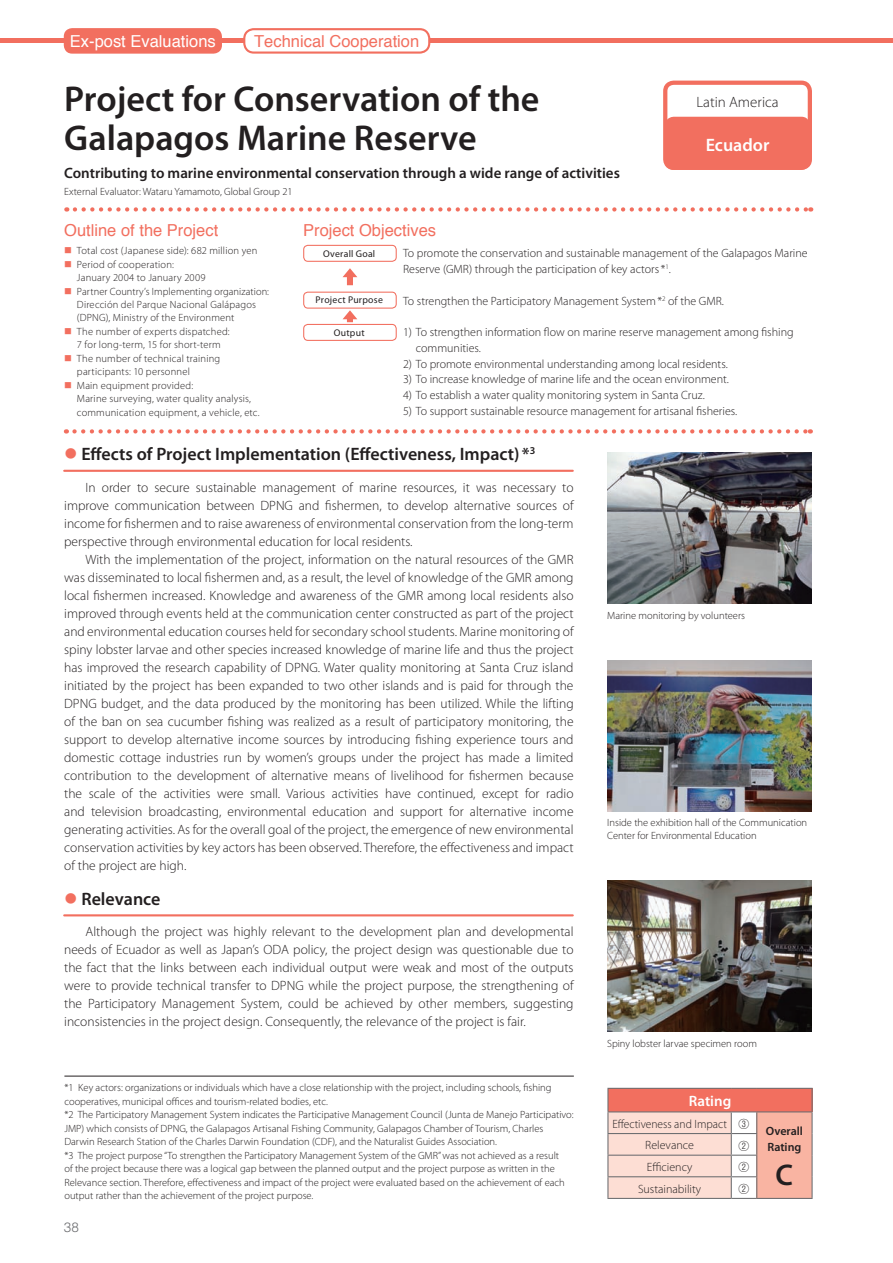
<style>
.page{position:relative;width:893px;height:1263px;background:#fff}
.page>*{position:absolute;margin:0;border:0;box-sizing:border-box;transform-origin:0 0}
.t1{font:600 36px/39px "Myriad Pro";color:#231f20}
.t2{font:600 30px "Myriad Pro";color:#231f20}
.t3{font:600 18px "Myriad Pro";color:#231f20}
.t4{font:600 18px "Myriad Pro";color:#fff}
.t5{font:16.5px "Helvetica";color:#f26f5f}
.t6{font:16.5px "Helvetica";color:#fff}
.t7{font:600 15px "Myriad Pro";color:#231f20}
.t8{font:300 15px "Myriad Pro";color:#231f20}
.t9{font:600 15px "Myriad Pro";color:#fff}
.t10{font:300 13.5px/18px "Myriad Pro";color:#231f20;text-align:justify}
.t11{font:300 13.5px "Helvetica";color:#6c6d70}
.t12{font:300 12px/15.8px "Myriad Pro";color:#231f20}
.t13{font:300 12px "Myriad Pro";color:#231f20;scale:.96 1}
.t14{font:600 12px/15.8px "Myriad Pro";color:#231f20}
.t15{font:300 10.8px "Gothic MB101 Pro";color:#231f20}
.t16{font:300 10.5px/13.5px "Myriad Pro";color:#231f20}
.t17{font:300 10.5px/13px "Myriad Pro";letter-spacing:.02em;color:#231f20}
.t18{font:300 10.5px/13px "Myriad Pro";letter-spacing:.025em;color:#231f20;text-align:center}
.t19{font:9.75px "Myriad Pro";letter-spacing:.025em;color:#231f20}
.s1{color:#f26f5f}
.s2{font-family:"Gothic MB101 Pro";font-size:10.8px}
</style>
<div class="page">
<div style="left:0;top:38px;width:893px;height:5px;background:#f26f5f"></div>
<div style="left:64px;top:28px;width:158px;height:26px;background:#f26f5f;border-radius:9px"></div>
<svg style="left:75px;top:207px;width:736px;height:5px"></svg>
<svg style="left:74px;top:429px;width:737px;height:4px"></svg>
<div style="left:303px;top:245px;width:94px;height:17px;border:1px solid #f26f5f;border-radius:4px"></div>
<div style="left:303px;top:292px;width:94px;height:17px;border:1px solid #f26f5f;border-radius:4px"></div>
<div style="left:303px;top:324px;width:94px;height:17px;border:1px solid #f26f5f;border-radius:4px"></div>
<svg style="left:343px;top:310px;width:14px;height:12px"></svg>
<svg style="left:343px;top:268px;width:14px;height:17px"></svg>
<hr style="left:64px;top:470px;width:509px;height:2px;background:#f26f5f">
<hr style="left:64px;top:914px;width:509px;height:2px;background:#f26f5f">
<img style="left:607px;top:453px;width:205px;height:151px">
<img style="left:607px;top:881px;width:205px;height:151px">
<hr style="left:64px;top:1076px;width:510px;height:1px;background:#231f20">
<img style="left:607px;top:660px;width:205px;height:151px">
<div style="left:663px;top:81px;width:149px;height:89px;border:4px solid #f26f5f;border-radius:9px"></div>
<div style="left:665px;top:117px;width:145px;height:53px;background:#f26f5f;border-radius:9px"></div>
<div style="left:608px;top:1088px;width:204px;height:24px;background:#f26f5f"></div>
<div style="left:757px;top:1112px;width:55px;height:86px;background:#f9b4a2"></div>
<hr style="left:757px;top:1088px;width:56px;height:1px;background:#6c6d70">
<hr style="left:811px;top:1089px;width:2px;height:22px;background:#6c6d70">
<hr style="left:757px;top:1111px;width:56px;height:1px;background:#6c6d70">
<hr style="left:811px;top:1112px;width:2px;height:21px;background:#6c6d70">
<hr style="left:811px;top:1133px;width:2px;height:22px;background:#6c6d70">
<hr style="left:811px;top:1155px;width:2px;height:22px;background:#6c6d70">
<hr style="left:811px;top:1177px;width:2px;height:21px;background:#6c6d70">
<svg style="left:607px;top:1088px;width:150px;height:111px"></svg>
<hr style="left:757px;top:1198px;width:56px;height:1px;background:#6c6d70">
<div style="left:244px;top:29px;width:185px;height:24px;background:#fff;border-radius:10px"></div>
<div style="left:243px;top:28px;width:187px;height:26px;border:2px solid #f26f5f;border-radius:10px"></div>
<p class="t6" style="left:70px;top:30px;width:147px">Ex-post Evaluations</p>
<h1 class="t1" style="left:64px;top:78px;width:477px">Project for Conservation of the<br>Galapagos Marine Reserve</h1>
<p class="t7" style="left:64px;top:163px;width:557px">Contributing to marine environmental conservation through a wide range of activities</p>
<p class="t16" style="left:64px;top:185px;width:230px">External Evaluator: Wataru Yamamoto, Global Group 21</p>
<p class="t5" style="left:64px;top:220px;width:156px">Outline of the Project</p>
<p class="t5" style="left:303px;top:220px;width:134px">Project Objectives</p>
<p class="t17" style="left:64px;top:244px;width:195px"><span class="s1">■</span> Total cost (Japanese side): 682 million yen</p>
<p class="t17" style="left:77px;top:257px;width:130px;text-indent:-13px"><span class="s1">■</span> Period of cooperation:<br>January 2004 to January 2009</p>
<p class="t16" style="left:77px;top:284px;width:194px;text-indent:-13px"><span class="s1">■</span> Partner Country’s Implementing organization:<br>Dirección del Parque Nacional Galápagos (DPNG), Ministry of the Environment</p>
<p class="t18" style="left:64px;top:325px;width:167px"><span class="s1">■</span> The number of experts dispatched:<br>7 for long-term, 15 for short-term</p>
<p class="t17" style="left:77px;top:352px;width:145px;text-indent:-13px"><span class="s1">■</span> The number of technical training participants: 10 personnel</p>
<p class="t17" style="left:77px;top:379px;width:184px;text-indent:-13px"><span class="s1">■</span> Main equipment provided:<br>Marine surveying, water quality analysis, communication equipment, a vehicle, etc.</p>
<p class="t5" style="left:254px;top:31px;width:167px">Technical Cooperation</p>
<p class="t8" style="left:696px;top:93px;width:84px">Latin America</p>
<h3 class="t4" style="left:706px;top:133px;width:65px">Ecuador</h3>
<p class="t12" style="left:403px;top:245px;width:406px">To promote the conservation and sustainable management of the Galapagos Marine<br>Reserve (GMR) through the participation of key actors*<sup>1</sup>.</p>
<p class="t12" style="left:403px;top:293px;width:322px">To strengthen the Participatory Management System*<sup>2</sup> of the GMR.</p>
<p class="t12" style="left:416px;top:324px;width:379px;text-indent:-13px">1) To strengthen information flow on marine reserve management among fishing communities.</p>
<p class="t12" style="left:403px;top:356px;width:326px">2) To promote environmental understanding among local residents.</p>
<p class="t12" style="left:403px;top:371px;width:327px">3) To increase knowledge of marine life and the ocean environment.</p>
<p class="t12" style="left:403px;top:387px;width:303px">4) To establish a water quality monitoring system in Santa Cruz.</p>
<p class="t12" style="left:403px;top:403px;width:336px">5) To support sustainable resource management for artisanal fisheries.</p>
<p class="t19" style="left:323px;top:247px;width:54px">Overall Goal</p>
<p class="t19" style="left:316px;top:294px;width:69px">Project Purpose</p>
<p class="t19" style="left:334px;top:326px;width:32px">Output</p>
<h3 class="t3" style="left:64px;top:442px;width:473px"><span class="s1">●</span> Effects of Project Implementation (Effectiveness, Impact) *<sup>3</sup></h3>
<p class="t10" style="left:64px;top:478px;width:511px;text-indent:21px">In order to secure sustainable management of marine resources, it was necessary to improve communication between DPNG and fishermen, to develop alternative sources of income for fishermen and to raise awareness of environmental conservation from the long-term perspective through environmental education for local residents.</p>
<p class="t10" style="left:64px;top:550px;width:511px;text-indent:21px">With the implementation of the project, information on the natural resources of the GMR was disseminated to local fishermen and, as a result, the level of knowledge of the GMR among local fishermen increased. Knowledge and awareness of the GMR among local residents also improved through events held at the communication center constructed as part of the project and environmental education courses held for secondary school students. Marine monitoring of spiny lobster larvae and other species increased knowledge of marine life and thus the project has improved the research capability of DPNG. Water quality monitoring at Santa Cruz island initiated by the project has been expanded to two other islands and is paid for through the DPNG budget, and the data produced by the monitoring has been utilized. While the lifting of the ban on sea cucumber fishing was realized as a result of participatory monitoring, the support to develop alternative income sources by introducing fishing experience tours and domestic cottage industries run by women’s groups under the project has made a limited contribution to the development of alternative means of livelihood for fishermen because the scale of the activities were small. Various activities have continued, except for radio and television broadcasting, environmental education and support for alternative income generating activities. As for the overall goal of the project, the emergence of new environmental conservation activities by key actors has been observed. Therefore, the effectiveness and impact of the project are high.</p>
<h3 class="t3" style="left:64px;top:887px;width:98px"><span class="s1">●</span> Relevance</h3>
<p class="t10" style="left:64px;top:922px;width:511px;text-indent:21px">Although the project was highly relevant to the development plan and developmental needs of Ecuador as well as Japan’s ODA policy, the project design was questionable due to the fact that the links between each individual output were weak and most of the outputs were to provide technical transfer to DPNG while the project purpose, the strengthening of the Participatory Management System, could be achieved by other members, suggesting inconsistencies in the project design. Consequently, the relevance of the project is fair.</p>
<p class="t16" style="left:64px;top:1081px;width:511px">*1 Key actors: organizations or individuals which have a close relationship with the project, including schools, fishing cooperatives, municipal offices and tourism-related bodies, etc.<br>*2 The Participatory Management System indicates the Participative Management Council (Junta de Manejo Participativo:<br>JMP) which consists of DPNG, the Galapagos Artisanal Fishing Community, Galapagos Chamber of Tourism, Charles Darwin Research Station of the Charles Darwin Foundation (CDF), and the Naturalist Guides Association.<br>*3 The project purpose “To strengthen the Participatory Management System of the GMR” was not achieved as a result<br>of the project because there was a logical gap between the planned output and the project purpose as written in the Relevance section. Therefore, effectiveness and impact of the project were evaluated based on the achievement of each output rather than the achievement of the project purpose.</p>
<p class="t11" style="left:64px;top:1219px;width:17px">38</p>
<p class="t16" style="left:607px;top:608px;width:139px">Marine monitoring by volunteers</p>
<p class="t16" style="left:607px;top:815px;width:202px">Inside the exhibition hall of the Communication<br>Center for Environmental Education</p>
<p class="t16" style="left:607px;top:1036px;width:151px">Spiny lobster larvae specimen room</p>
<p class="t9" style="left:689px;top:1092px;width:44px">Rating</p>
<p class="t13" style="left:612px;top:1116px;width:144px">Effectiveness and Impact <span class="s2">③</span></p>
<p class="t12" style="left:645px;top:1137px;width:50px">Relevance</p>
<p class="t15" style="left:739px;top:1136px;width:12px">②</p>
<p class="t12" style="left:647px;top:1159px;width:47px">Efficiency</p>
<p class="t15" style="left:739px;top:1158px;width:12px">②</p>
<p class="t12" style="left:638px;top:1180px;width:65px">Sustainability</p>
<p class="t15" style="left:739px;top:1180px;width:12px">②</p>
<p class="t14" style="left:766px;top:1123px;width:39px">Overall<br>Rating</p>
<h2 class="t2" style="left:776px;top:1156px;width:19px">C</h2>
</div>
